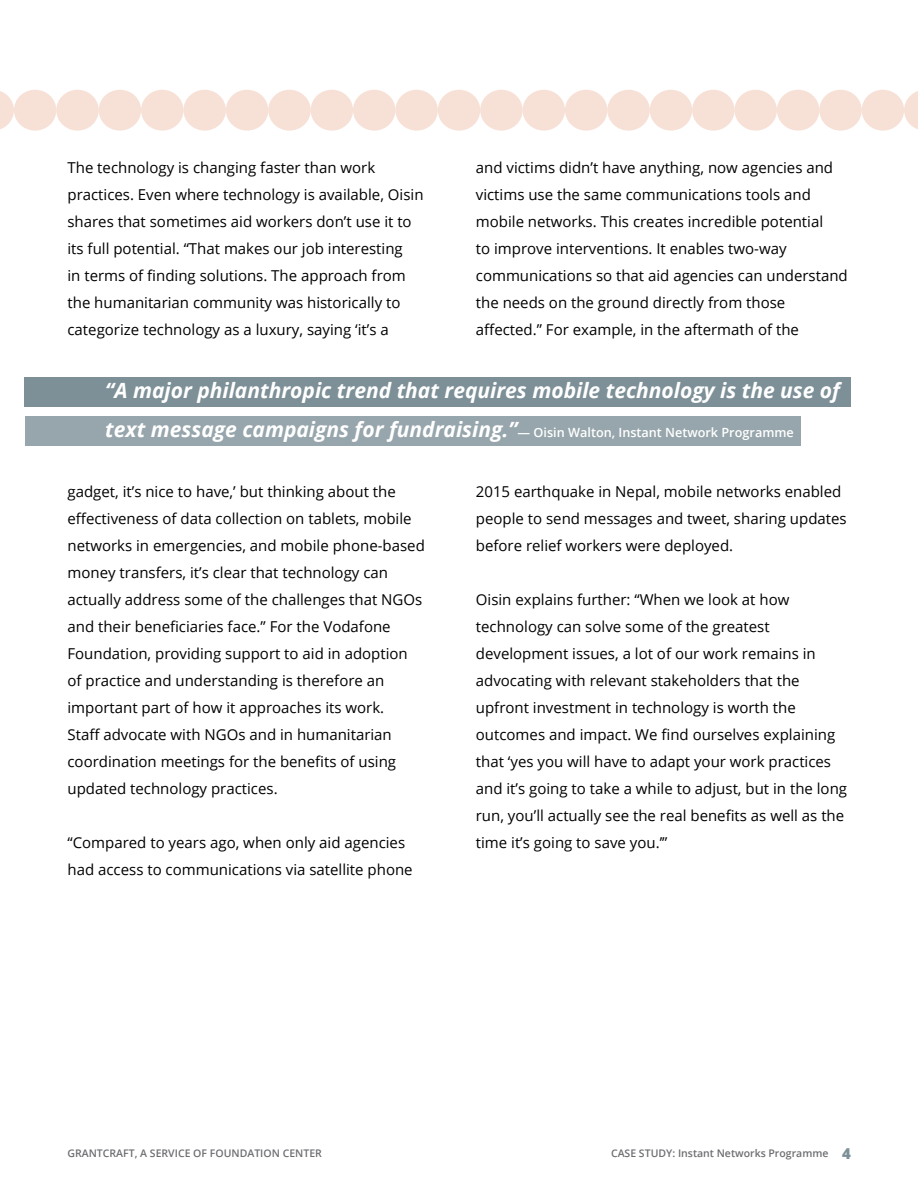
<style>
.page{position:relative;width:918px;height:1188px;background:#fff}
.page>*{position:absolute;margin:0;border:0;box-sizing:border-box;transform-origin:0 0}
.t1{font:italic 700 21px/39px "Open Sans";color:#fff}
.t2{font:15px/27px "Open Sans";color:#000}
.t3{font:600 10.5px "Open Sans";color:#6d6e71}
.s1{font-weight:600;font-style:normal;font-size:12.6px}
.s2{font-weight:800;font-size:15px;color:#7d9097}
</style>
<div class="page">
<div style="left:353px;top:90px;width:42px;height:41px;background:#f7e1d7;border-radius:50%"></div>
<div style="left:311px;top:90px;width:42px;height:41px;background:#f7e1d7;border-radius:50%"></div>
<div style="left:268px;top:90px;width:43px;height:41px;background:#f7e1d7;border-radius:50%"></div>
<div style="left:226px;top:90px;width:42px;height:41px;background:#f7e1d7;border-radius:50%"></div>
<div style="left:183px;top:90px;width:43px;height:41px;background:#f7e1d7;border-radius:50%"></div>
<div style="left:141px;top:90px;width:43px;height:41px;background:#f7e1d7;border-radius:50%"></div>
<div style="left:99px;top:90px;width:42px;height:41px;background:#f7e1d7;border-radius:50%"></div>
<div style="left:56px;top:90px;width:43px;height:41px;background:#f7e1d7;border-radius:50%"></div>
<div style="left:14px;top:90px;width:42px;height:41px;background:#f7e1d7;border-radius:50%"></div>
<svg style="left:0;top:91px;width:14px;height:38px"></svg>
<div style="left:777px;top:90px;width:42px;height:41px;background:#f7e1d7;border-radius:50%"></div>
<div style="left:734px;top:90px;width:43px;height:41px;background:#f7e1d7;border-radius:50%"></div>
<div style="left:692px;top:90px;width:43px;height:41px;background:#f7e1d7;border-radius:50%"></div>
<div style="left:650px;top:90px;width:42px;height:41px;background:#f7e1d7;border-radius:50%"></div>
<div style="left:607px;top:90px;width:43px;height:41px;background:#f7e1d7;border-radius:50%"></div>
<div style="left:565px;top:90px;width:42px;height:41px;background:#f7e1d7;border-radius:50%"></div>
<div style="left:523px;top:90px;width:42px;height:41px;background:#f7e1d7;border-radius:50%"></div>
<div style="left:480px;top:90px;width:43px;height:41px;background:#f7e1d7;border-radius:50%"></div>
<div style="left:438px;top:90px;width:42px;height:41px;background:#f7e1d7;border-radius:50%"></div>
<div style="left:395px;top:90px;width:43px;height:41px;background:#f7e1d7;border-radius:50%"></div>
<svg style="left:904px;top:91px;width:14px;height:38px"></svg>
<div style="left:862px;top:90px;width:42px;height:41px;background:#f7e1d7;border-radius:50%"></div>
<div style="left:819px;top:90px;width:43px;height:41px;background:#f7e1d7;border-radius:50%"></div>
<div style="left:25px;top:378px;width:826px;height:29px;background:#7d9097"></div>
<div style="left:25px;top:416px;width:776px;height:30px;background:#97a6ac"></div>
<p class="t2" style="left:68px;top:154px;width:358px">The technology is changing faster than work practices. Even where technology is available, Oisin shares that sometimes aid workers don’t use it to its full potential. “That makes our job interesting<br>in terms of finding solutions. The approach from the humanitarian community was historically to categorize technology as a luxury, saying ‘it’s a</p>
<p class="t2" style="left:476px;top:154px;width:373px">and victims didn’t have anything, now agencies and victims use the same communications tools and mobile networks. This creates incredible potential<br>to improve interventions. It enables two-way communications so that aid agencies can understand the needs on the ground directly from those affected.” For example, in the aftermath of the</p>
<h1 class="t1" style="left:105px;top:371px;width:736px">“A major philanthropic trend that requires mobile technology is the use of text message campaigns for fundraising.”<span class="s1">— Oisin Walton, Instant Network Programme</span></h1>
<p class="t2" style="left:68px;top:478px;width:359px">gadget, it’s nice to have,’ but thinking about the effectiveness of data collection on tablets, mobile networks in emergencies, and mobile phone-based money transfers, it’s clear that technology can actually address some of the challenges that NGOs and their beneficiaries face.” For the Vodafone Foundation, providing support to aid in adoption of practice and understanding is therefore an important part of how it approaches its work.<br>Staff advocate with NGOs and in humanitarian coordination meetings for the benefits of using updated technology practices.</p>
<p class="t2" style="left:68px;top:829px;width:347px">“Compared to years ago, when only aid agencies had access to communications via satellite phone</p>
<p class="t2" style="left:476px;top:478px;width:372px">2015 earthquake in Nepal, mobile networks enabled people to send messages and tweet, sharing updates before relief workers were deployed.</p>
<p class="t2" style="left:476px;top:586px;width:373px">Oisin explains further: “When we look at how technology can solve some of the greatest development issues, a lot of our work remains in advocating with relevant stakeholders that the upfront investment in technology is worth the outcomes and impact. We find ourselves explaining that ‘yes you will have to adapt your work practices and it’s going to take a while to adjust, but in the long run, you’ll actually see the real benefits as well as the time it’s going to save you.’”</p>
<p class="t3" style="left:68px;top:1146px;width:256px">GRANTCRAFT, A SERVICE OF FOUNDATION CENTER</p>
<p class="t3" style="left:611px;top:1146px;width:241px">CASE STUDY: Instant Networks Programme <span class="s2">4</span></p>
</div>
